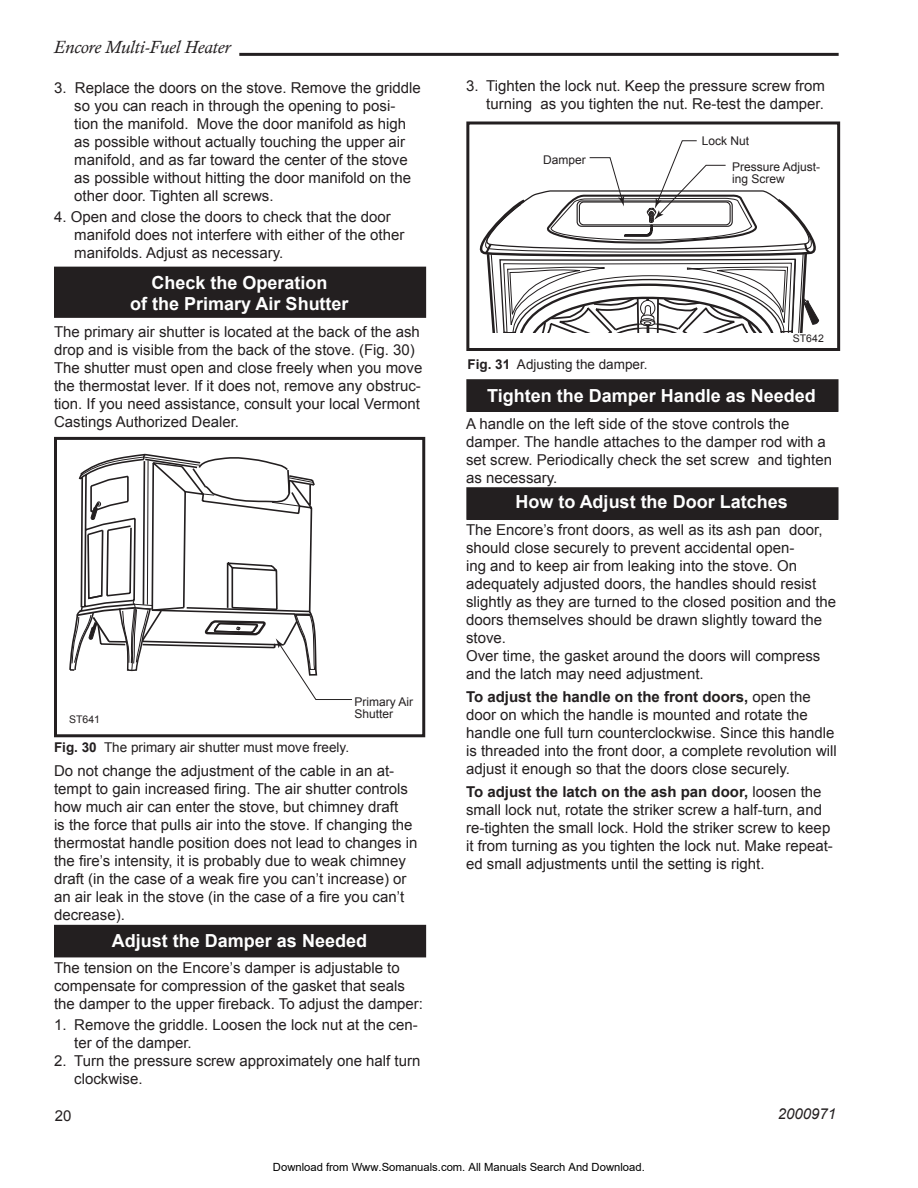
<style>
.page{position:relative;width:918px;height:1188px;background:#fff}
.page>*{position:absolute;margin:0;border:0;box-sizing:border-box;transform-origin:0 0}
.t1{font:20.25px/24.6px "Helvetica";color:#231f20}
.t2{font:18.9px/22.8px "Helvetica";color:#231f20;scale:1.04 1}
.t3{font:700 18px/21.6px "Arial";color:#fff;text-align:center}
.t4{font:italic 18px "Calisto";color:#231f20}
.t5{font:15px/18px "Arial";color:#231f20}
.t6{font:italic 15px "Arial";color:#231f20}
.t7{font:13.5px "Arial";color:#231f20}
.t8{font:12px/26px "Arial";color:#231f20}
.t9{font:11.25px "Arial";color:#000}
.t10{font:10.5px "Arial";color:#231f20}
.s1{font-weight:700}
</style>
<div class="page">
<hr style="left:239px;top:53px;width:600px;height:3px;background:#231f20">
<div style="left:467px;top:488px;width:371px;height:31px;background:#231f20"></div>
<div style="left:466px;top:487px;width:373px;height:33px;border:2px solid #231f20"></div>
<div style="left:467px;top:380px;width:371px;height:31px;background:#231f20"></div>
<div style="left:466px;top:379px;width:373px;height:33px;border:2px solid #231f20"></div>
<div style="left:55px;top:926px;width:370px;height:31px;background:#231f20"></div>
<div style="left:54px;top:925px;width:372px;height:32px;border:2px solid #231f20"></div>
<div style="left:55px;top:267px;width:370px;height:50px;background:#231f20"></div>
<div style="left:54px;top:267px;width:372px;height:51px;border:2px solid #231f20"></div>
<svg style="left:480px;top:140px;width:340px;height:193px"></svg>
<div style="left:466px;top:121px;width:374px;height:230px;border:3px solid #231f20"></div>
<svg style="left:71px;top:454px;width:281px;height:246px"></svg>
<div style="left:54px;top:437px;width:371px;height:300px;border:3px solid #231f20"></div>
<p class="t4" style="left:54px;top:36px;width:178px">Encore Multi-Fuel Heater</p>
<p class="t5" style="left:74px;top:79px;width:348px;text-indent:-20px">3. Replace the doors on the stove. Remove the griddle so you can reach in through the opening to posi&shy;tion the manifold. Move the door manifold as high as possible without actually touching the upper air manifold, and as far toward the center of the stove as possible without hitting the door manifold on the other door. Tighten all screws.</p>
<p class="t5" style="left:74px;top:208px;width:332px;text-indent:-20px">4. Open and close the doors to check that the door manifold does not interfere with either of the other manifolds. Adjust as necessary.</p>
<p class="t3" style="left:130px;top:271px;width:220px">Check the Operation<br>of the Primary Air Shutter</p>
<p class="t5" style="left:54px;top:323px;width:370px">The primary air shutter is located at the back of the ash drop and is visible from the back of the stove. (Fig. 30)<br>The shutter must open and close freely when you move the thermostat lever. If it does not, remove any obstruc&shy;tion. If you need assistance, consult your local Vermont Castings Authorized Dealer.</p>
<p class="t8" style="left:354px;top:695px;width:60px;line-height:12px">Primary Air<br>Shutter</p>
<p class="t10" style="left:69px;top:713px;width:32px">ST641</p>
<p class="t7" style="left:54px;top:740px;width:297px"><span class="s1">Fig. 30</span> The primary air shutter must move freely.</p>
<p class="t5" style="left:54px;top:761px;width:365px">Do not change the adjustment of the cable in an at&shy;tempt to gain increased firing. The air shutter controls how much air can enter the stove, but chimney draft<br>is the force that pulls air into the stove. If changing the thermostat handle position does not lead to changes in the fire’s intensity, it is probably due to weak chimney draft (in the case of a weak fire you can’t increase) or an air leak in the stove (in the case of a fire you can’t decrease).</p>
<p class="t3" style="left:112px;top:929px;width:257px">Adjust the Damper as Needed</p>
<p class="t5" style="left:54px;top:959px;width:371px">The tension on the Encore’s damper is adjustable to compensate for compression of the gasket that seals the damper to the upper fireback. To adjust the damper:</p>
<p class="t5" style="left:74px;top:1016px;width:345px;text-indent:-20px">1. Remove the griddle. Loosen the lock nut at the cen&shy;ter of the damper.</p>
<p class="t5" style="left:74px;top:1052px;width:348px;text-indent:-20px">2. Turn the pressure screw approximately one half turn clockwise.</p>
<p class="t2" style="left:161px;top:785px;width:86px">ST641<br>Encore air shutter<br>3/01</p>
<p class="t5" style="left:55px;top:1107px;width:18px">20</p>
<p class="t5" style="left:466px;top:76px;width:361px;text-align:right">3. Tighten the lock nut. Keep the pressure screw from turning as you tighten the nut. Re-test the damper.</p>
<p class="t8" style="left:543px;top:147px;width:44px">Damper</p>
<p class="t8" style="left:732px;top:128px;width:90px;text-indent:-30px">Lock Nut<br>Pressure Adjust-</p>
<p class="t8" style="left:732px;top:166px;width:54px">ing Screw</p>
<p class="t7" style="left:467px;top:357px;width:182px"><span class="s1">Fig. 31</span> Adjusting the damper.</p>
<p class="t10" style="left:793px;top:332px;width:32px">ST642</p>
<p class="t3" style="left:487px;top:385px;width:330px">Tighten the Damper Handle as Needed</p>
<p class="t5" style="left:466px;top:415px;width:367px">A handle on the left side of the stove controls the damper. The handle attaches to the damper rod with a set screw. Periodically check the set screw and tighten as necessary.</p>
<p class="t3" style="left:515px;top:491px;width:274px">How to Adjust the Door Latches</p>
<p class="t5" style="left:466px;top:520px;width:372px">The Encore’s front doors, as well as its ash pan door, should close securely to prevent accidental open-<br>ing and to keep air from leaking into the stove. On adequately adjusted doors, the handles should resist slightly as they are turned to the closed position and the doors themselves should be drawn slightly toward the stove.<br>Over time, the gasket around the doors will compress and the latch may need adjustment.</p>
<p class="t5" style="left:466px;top:688px;width:372px"><span class="s1">To adjust the handle on the front doors,</span> open the door on which the handle is mounted and rotate the handle one full turn counterclockwise. Since this handle is threaded into the front door, a complete revolution will adjust it enough so that the doors close securely.</p>
<p class="t5" style="left:466px;top:783px;width:368px"><span class="s1">To adjust the latch on the ash pan door,</span> loosen the small lock nut, rotate the striker screw a half-turn, and re-tighten the small lock. Hold the striker screw to keep it from turning as you tighten the lock nut. Make repeat&shy;ed small adjustments until the setting is right.</p>
<h1 class="t1" style="left:585px;top:407px;width:131px">ST642<br>Encore damper adjust<br>3/01</h1>
<p class="t6" style="left:778px;top:1105px;width:60px">2000971</p>
<p class="t9" style="left:273px;top:1160px;width:373px">Download from Www.Somanuals.com. All Manuals Search And Download.</p>
</div>
